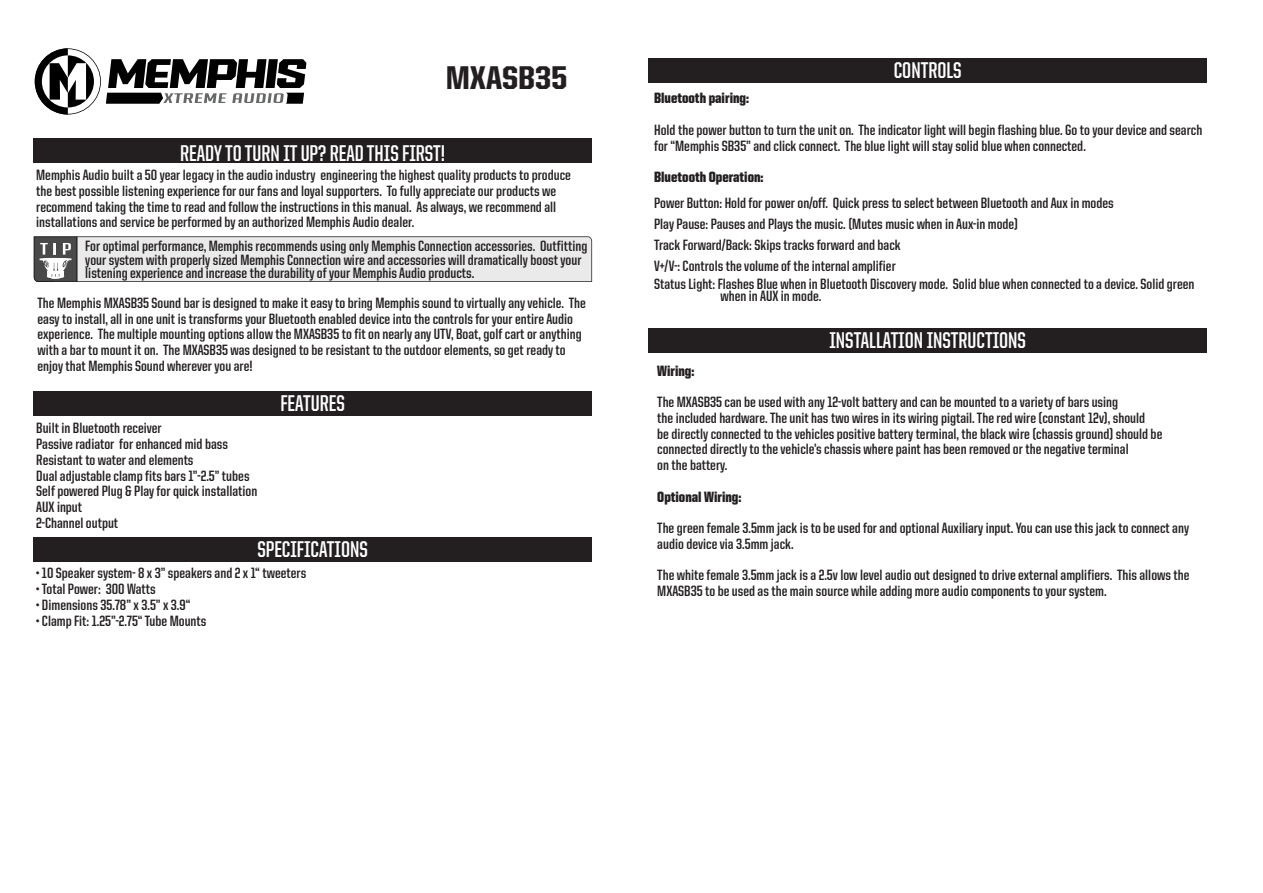
<style>
.page{position:relative;width:1263px;height:893px;background:#fff}
.page>*{position:absolute;margin:0;border:0;box-sizing:border-box;transform-origin:0 0}
.t1{font:800 33px "United Sans Cond";color:#231f20;scale:1.18 1}
.t2{font:700 22.8px "United Sans Cond";color:#fff;scale:.95 1}
.t3{font:700 15px/15.8px "United Sans Cond";color:#231f20}
.t4{font:900 15px "United Sans Cond";color:#231f20}
</style>
<div class="page">
<div style="left:33px;top:138px;width:559px;height:25px;background:#231f20"></div>
<div style="left:33px;top:391px;width:559px;height:25px;background:#231f20"></div>
<svg style="left:34px;top:236px;width:558px;height:46px;background:#d9d8d9"></svg>
<div style="left:33px;top:537px;width:559px;height:24px;background:#231f20"></div>
<div style="left:648px;top:58px;width:559px;height:25px;background:#231f20"></div>
<div style="left:648px;top:328px;width:559px;height:25px;background:#231f20"></div>
<svg style="left:35px;top:48px;width:271px;height:67px"></svg>
<h1 class="t1" style="left:446px;top:60px;width:104px">MXASB35</h1>
<h2 class="t2" style="left:894px;top:59px;width:73px">CONTROLS</h2>
<h2 class="t2" style="left:180px;top:141px;width:281px">READY TO TURN IT UP? READ THIS FIRST!</h2>
<p class="t3" style="left:36px;top:167px;width:536px">Memphis Audio built a 50 year legacy in the audio industry engineering the highest quality products to produce the best possible listening experience for our fans and loyal supporters. To fully appreciate our products we recommend taking the time to read and follow the instructions in this manual. As always, we recommend all installations and service be performed by an authorized Memphis Audio dealer.</p>
<p class="t3" style="left:85px;top:239px;width:504px;line-height:13.5px">For optimal performance, Memphis recommends using only Memphis Connection accessories. Outfitting your system with properly sized Memphis Connection wire and accessories will dramatically boost your listening experience and increase the durability of your Memphis Audio products.</p>
<p class="t3" style="left:38px;top:295px;width:550px">The Memphis MXASB35 Sound bar is designed to make it easy to bring Memphis sound to virtually any vehicle. The easy to install, all in one unit is transforms your Bluetooth enabled device into the controls for your entire Audio experience. The multiple mounting options allow the MXASB35 to fit on nearly any UTV, Boat, golf cart or anything with a bar to mount it on. The MXASB35 was designed to be resistant to the outdoor elements, so get ready to enjoy that Memphis Sound wherever you are!</p>
<h2 class="t2" style="left:280px;top:392px;width:69px">FEATURES</h2>
<p class="t3" style="left:36px;top:420px;width:223px">Built in Bluetooth receiver<br>Passive radiator for enhanced mid bass<br>Resistant to water and elements<br>Dual adjustable clamp fits bars 1”-2.5” tubes<br>Self powered Plug &amp; Play for quick installation<br>AUX input<br>2-Channel output</p>
<p class="t3" style="left:36px;top:565px;width:271px">• 10 Speaker system- 8 x 3” speakers and 2 x 1“ tweeters</p>
<p class="t3" style="left:36px;top:581px;width:121px">• Total Power: 300 Watts</p>
<p class="t3" style="left:36px;top:597px;width:156px">• Dimensions 35.78” x 3.5” x 3.9“</p>
<p class="t3" style="left:36px;top:613px;width:172px">• Clamp Fit: 1.25”-2.75“ Tube Mounts</p>
<h2 class="t2" style="left:257px;top:538px;width:118px">SPECIFICATIONS</h2>
<p class="t4" style="left:654px;top:90px;width:96px">Bluetooth pairing:</p>
<p class="t3" style="left:654px;top:122px;width:550px">Hold the power button to turn the unit on. The indicator light will begin flashing blue. Go to your device and search for “Memphis SB35” and click connect. The blue light will stay solid blue when connected.</p>
<p class="t4" style="left:654px;top:169px;width:111px">Bluetooth Operation:</p>
<p class="t3" style="left:654px;top:193px;width:461px;line-height:21px">Power Button: Hold for power on/off. Quick press to select between Bluetooth and Aux in modes Play Pause: Pauses and Plays the music. (Mutes music when in Aux-in mode)<br>Track Forward/Back: Skips tracks forward and back<br>V+/V-: Controls the volume of the internal amplifier</p>
<p class="t3" style="left:720px;top:278px;width:475px;line-height:12px;text-indent:-66px">Status Light: Flashes Blue when in Bluetooth Discovery mode. Solid blue when connected to a device. Solid green when in AUX in mode.</p>
<h2 class="t2" style="left:829px;top:329px;width:208px">INSTALLATION INSTRUCTIONS</h2>
<p class="t4" style="left:657px;top:362px;width:39px">Wiring:</p>
<p class="t3" style="left:657px;top:394px;width:507px">The MXASB35 can be used with any 12-volt battery and can be mounted to a variety of bars using<br>the included hardware. The unit has two wires in its wiring pigtail. The red wire (constant 12v), should<br>be directly connected to the vehicles positive battery terminal, the black wire (chassis ground) should be connected directly to the vehicle’s chassis where paint has been removed or the negative terminal<br>on the battery.</p>
<p class="t4" style="left:657px;top:488px;width:86px">Optional Wiring:</p>
<p class="t3" style="left:657px;top:520px;width:533px">The green female 3.5mm jack is to be used for and optional Auxiliary input. You can use this jack to connect any audio device via 3.5mm jack.</p>
<p class="t3" style="left:657px;top:567px;width:534px">The white female 3.5mm jack is a 2.5v low level audio out designed to drive external amplifiers. This allows the<br>MXASB35 to be used as the main source while adding more audio components to your system.</p>
</div>
